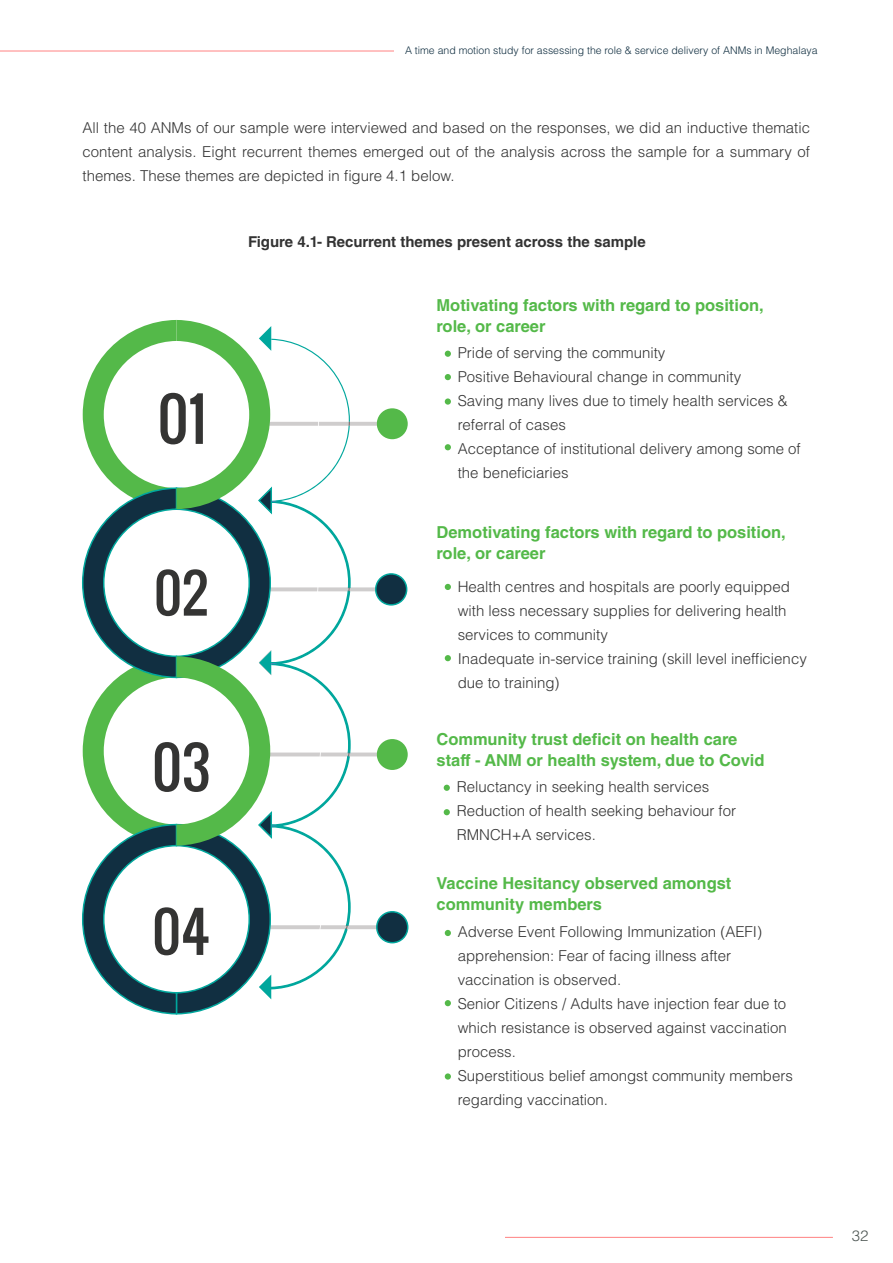
<style>
.page{position:relative;width:893px;height:1263px;background:#fff}
.page>*{position:absolute;margin:0;border:0;box-sizing:border-box;transform-origin:0 0}
.t1{font:700 16.5px/21px "Helvetica LT Std";color:#54b949}
.t2{font:300 15px/24px "Helvetica LT Std";color:#333}
.t3{font:700 15px "Helvetica LT Std";color:#333}
.t4{font:300 15px "Helvetica LT Std";color:#4f5855}
.t5{font:300 10.5px "Helvetica LT Std";color:#112f41}
</style>
<div class="page">
<hr style="left:0;top:51px;width:394px;height:1px;background:#f00">
<hr style="left:505px;top:1237px;width:328px;height:1px;background:#f00">
<svg style="left:82px;top:320px;width:327px;height:695px"></svg>
<svg style="left:445px;top:584px;width:6px;height:6px"></svg>
<svg style="left:445px;top:655px;width:6px;height:6px"></svg>
<svg style="left:444px;top:785px;width:6px;height:6px"></svg>
<svg style="left:444px;top:809px;width:6px;height:6px"></svg>
<svg style="left:445px;top:351px;width:6px;height:6px"></svg>
<svg style="left:445px;top:374px;width:6px;height:6px"></svg>
<svg style="left:445px;top:398px;width:6px;height:7px"></svg>
<svg style="left:445px;top:444px;width:6px;height:6px"></svg>
<svg style="left:445px;top:930px;width:6px;height:6px"></svg>
<svg style="left:445px;top:1000px;width:6px;height:6px"></svg>
<svg style="left:445px;top:1073px;width:6px;height:6px"></svg>
<p class="t5" style="left:405px;top:43px;width:414px">A time and motion study for assessing the role &amp; service delivery of ANMs in Meghalaya</p>
<p class="t2" style="left:82px;top:116px;width:729px;text-align:justify">All the 40 ANMs of our sample were interviewed and based on the responses, we did an inductive thematic content analysis. Eight recurrent themes emerged out of the analysis across the sample for a summary of themes. These themes are depicted in figure 4.1 below.</p>
<p class="t3" style="left:248px;top:233px;width:399px">Figure 4.1- Recurrent themes present across the sample</p>
<p class="t1" style="left:437px;top:294px;width:329px">Motivating factors with regard to position, role, or career</p>
<p class="t2" style="left:458px;top:341px;width:344px">Pride of serving the community<br>Positive Behavioural change in community<br>Saving many lives due to timely health services &amp; referral of cases<br>Acceptance of institutional delivery among some of the beneficiaries</p>
<p class="t1" style="left:437px;top:521px;width:351px">Demotivating factors with regard to position, role, or career</p>
<p class="t2" style="left:458px;top:574px;width:351px">Health centres and hospitals are poorly equipped with less necessary supplies for delivering health services to community<br>Inadequate in-service training (skill level inefficiency due to training)</p>
<p class="t1" style="left:437px;top:728px;width:330px">Community trust deficit on health care staff - ANM or health system, due to Covid</p>
<p class="t2" style="left:457px;top:775px;width:281px">Reluctancy in seeking health services<br>Reduction of health seeking behaviour for<br>RMNCH+A services.</p>
<p class="t1" style="left:437px;top:872px;width:296px">Vaccine Hesitancy observed amongst community members</p>
<p class="t2" style="left:458px;top:919px;width:337px">Adverse Event Following Immunization (AEFI) apprehension: Fear of facing illness after vaccination is observed.<br>Senior Citizens / Adults have injection fear due to which resistance is observed against vaccination process.<br>Superstitious belief amongst community members regarding vaccination.</p>
<p class="t4" style="left:852px;top:1227px;width:18px">32</p>
</div>
